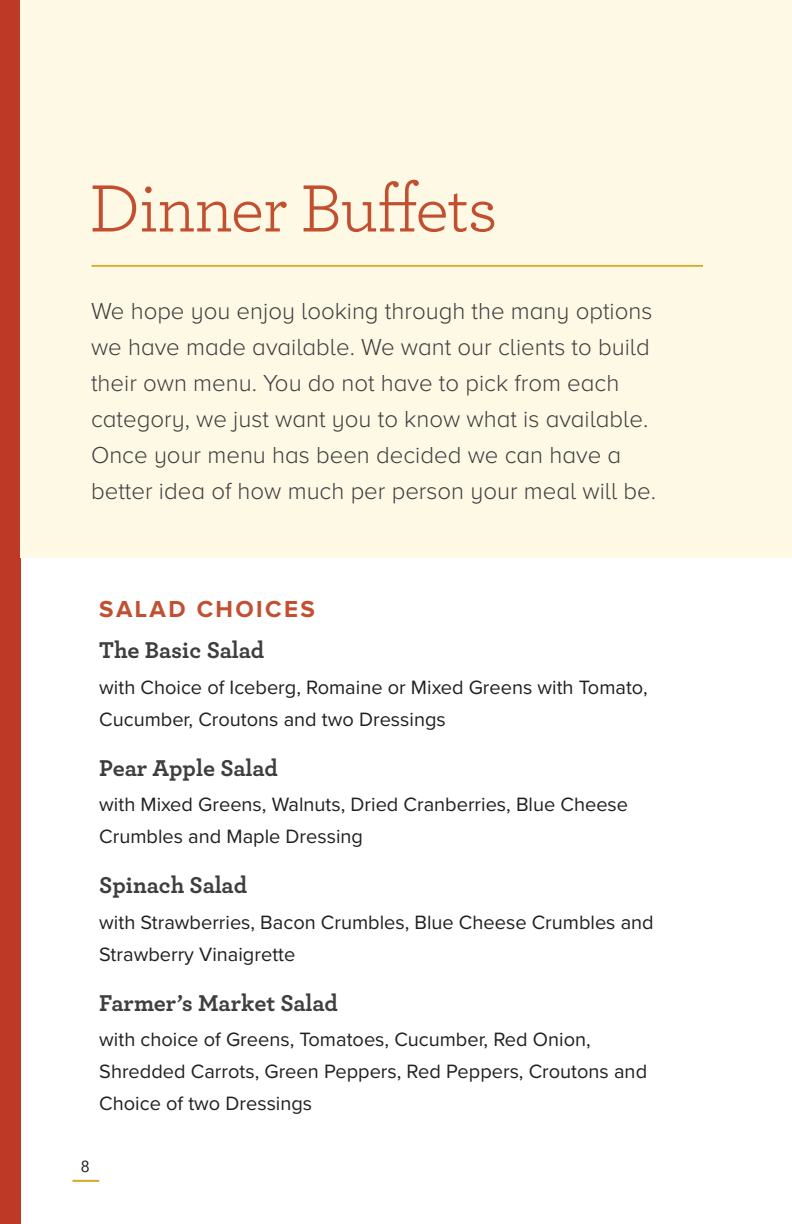
<style>
.page{position:relative;width:792px;height:1224px;background:#fff}
.page>*{position:absolute;margin:0;border:0;box-sizing:border-box;transform-origin:0 0}
.t1{font:70px "Archer";letter-spacing:-.025em;color:#c34f31}
.Intro_Paragraph_-_12{font:300 24px/36px "Proxima Nova A";color:#3e3e3f}
.Paragraph_Title_-_12{font:700 24px "Archer";letter-spacing:-.005em;color:#3e3e3f}
.All_Caps_Headline_10{font:700 24px "Proxima Nova A";letter-spacing:.1em;color:#c34f31}
.Body{font:20px/32px "Proxima Nova";color:#231f20}
.t2{font:16px "Avenir";color:#231f20}
</style>
<div class="page">
<hr style="left:72px;top:1180px;width:27px;height:2px;background:#d8a927">
<div style="left:0;top:0;width:20px;height:1224px;background:#be3a26"></div>
<div style="left:20px;top:0;width:772px;height:558px;background:#fef9e5"></div>
<hr style="left:92px;top:265px;width:611px;height:2px;background:#d8a927">
<p class="t1" style="left:89px;top:160px;width:410px">Dinner Buffets</p>
<p class="Intro_Paragraph_-_12" style="left:91px;top:293px;width:566px">We hope you enjoy looking through the many options we have made available. We want our clients to build their own menu. You do not have to pick from each category, we just want you to know what is available.<br>Once your menu has been decided we can have a better idea of how much per person your meal will be.</p>
<p class="All_Caps_Headline_10" style="left:99px;top:595px;width:217px">SALAD CHOICES</p>
<p class="Paragraph_Title_-_12" style="left:99px;top:631px;width:166px">The Basic Salad</p>
<p class="Body" style="left:99px;top:670px;width:550px">with Choice of Iceberg, Romaine or Mixed Greens with Tomato,<br>Cucumber, Croutons and two Dressings</p>
<p class="Paragraph_Title_-_12" style="left:99px;top:749px;width:180px">Pear Apple Salad</p>
<p class="Body" style="left:99px;top:788px;width:530px">with Mixed Greens, Walnuts, Dried Cranberries, Blue Cheese<br>Crumbles and Maple Dressing</p>
<p class="Paragraph_Title_-_12" style="left:99px;top:866px;width:149px">Spinach Salad</p>
<p class="Body" style="left:99px;top:905px;width:556px">with Strawberries, Bacon Crumbles, Blue Cheese Crumbles and<br>Strawberry Vinaigrette</p>
<p class="Paragraph_Title_-_12" style="left:99px;top:984px;width:240px">Farmer’s Market Salad</p>
<p class="Body" style="left:99px;top:1023px;width:549px">with choice of Greens, Tomatoes, Cucumber, Red Onion,<br>Shredded Carrots, Green Peppers, Red Peppers, Croutons and<br>Choice of two Dressings</p>
<p class="t2" style="left:81px;top:1154px;width:10px">8</p>
</div>
